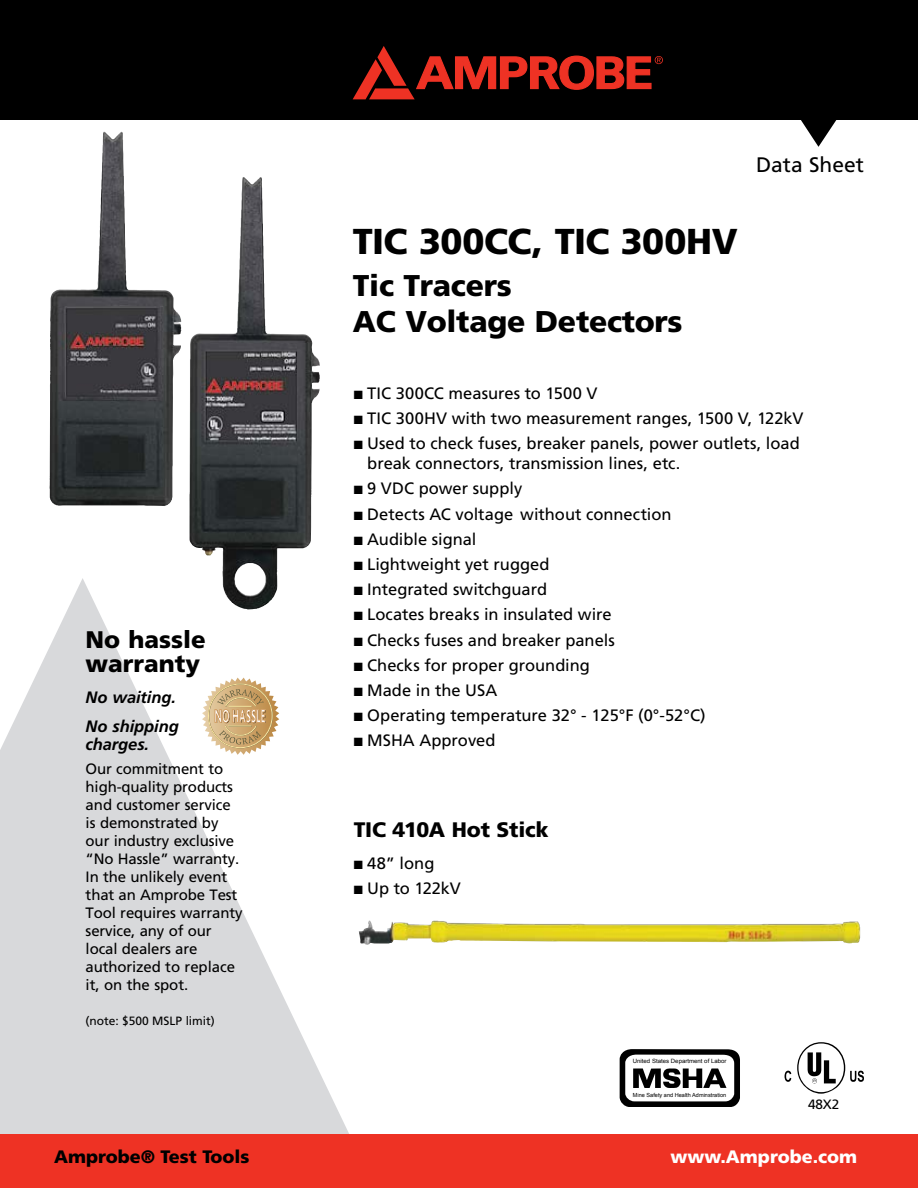
<style>
.page{position:relative;width:918px;height:1188px;background:#fff}
.page>*{position:absolute;margin:0;border:0;box-sizing:border-box;transform-origin:0 0}
.t1{font:900 36px "Frutiger";letter-spacing:-.02em;color:#000}
.t2{font:900 30px/36px "Frutiger";letter-spacing:-.01em;color:#000}
.t3{font:900 24px/24px "Frutiger";color:#000}
.t4{font:900 21px "Frutiger";letter-spacing:-.005em;color:#000}
.t5{font:21px "Frutiger";color:#000}
.t6{font:900 18px "Frutiger";color:#000}
.t7{font:900 18px "Frutiger";color:#fff}
.t8{font:16.5px/19.8px "Frutiger";color:#000}
.t9{font:italic 700 16.5px/28.5px "Frutiger";letter-spacing:-.005em;color:#000}
.t10{font:15px/18px "Frutiger";letter-spacing:-.01em;color:#000}
.t11{font:13.5px "Frutiger";color:#000}
.t12{font:12px "Frutiger";letter-spacing:-.005em;color:#000}
.t13{font:5.85px "Arial";color:#000}
.t14{font:5.7px "Arial";color:#000}
</style>
<div class="page">
<svg style="left:0;top:578px;width:359px;height:556px;fill:#d8d9db"></svg>
<div style="left:0;top:0;width:918px;height:120px;background:#000"></div>
<div style="left:0;top:1134px;width:918px;height:54px;background:#ee3224"></div>
<svg style="left:353px;top:46px;width:310px;height:53px"></svg>
<svg style="left:801px;top:120px;width:36px;height:27px"></svg>
<svg style="left:202px;top:678px;width:77px;height:77px"></svg>
<img style="left:49px;top:132px;width:126px;height:374px">
<img style="left:359px;top:920px;width:501px;height:25px">
<img style="left:189px;top:177px;width:83px;height:433px">
<svg style="left:620px;top:1049px;width:120px;height:58px"></svg>
<svg style="left:785px;top:1071px;width:6px;height:11px"></svg>
<svg style="left:797px;top:1042px;width:67px;height:52px"></svg>
<h3 class="t3" style="left:86px;top:627px;width:122px">No hassle warranty</h3>
<p class="t9" style="left:86px;top:683px;width:95px">No waiting.<br>No shipping</p>
<p class="t9" style="left:86px;top:730px;width:65px">charges.</p>
<p class="t10" style="left:86px;top:760px;width:158px">Our commitment to high-quality products and customer service is demonstrated by our industry exclusive “No Hassle” warranty.<br>In the unlikely event that an Amprobe Test<br>Tool requires warranty service, any of our local dealers are authorized to replace it, on the spot.</p>
<p class="t12" style="left:86px;top:1014px;width:131px">(note: $500 MSLP limit)</p>
<p class="t5" style="left:756px;top:153px;width:109px">Data Sheet</p>
<h1 class="t1" style="left:353px;top:219px;width:386px">TIC 300CC, TIC 300HV</h1>
<h2 class="t2" style="left:353px;top:267px;width:331px">Tic Tracers<br>AC Voltage Detectors</h2>
<p class="t8" style="left:354px;top:383px;width:245px">■ TIC 300CC measures to 1500 V</p>
<p class="t8" style="left:354px;top:408px;width:451px">■ TIC 300HV with two measurement ranges, 1500 V, 122kV</p>
<p class="t8" style="left:367px;top:434px;width:434px;text-indent:-13px">■ Used to check fuses, breaker panels, power outlets, load break connectors, transmission lines, etc.</p>
<p class="t8" style="left:354px;top:479px;width:170px">■ 9 VDC power supply</p>
<p class="t8" style="left:354px;top:504px;width:319px">■ Detects AC voltage without connection</p>
<p class="t8" style="left:354px;top:529px;width:124px">■ Audible signal</p>
<p class="t8" style="left:354px;top:554px;width:197px">■ Lightweight yet rugged</p>
<p class="t8" style="left:354px;top:579px;width:195px">■ Integrated switchguard</p>
<p class="t8" style="left:354px;top:605px;width:259px">■ Locates breaks in insulated wire</p>
<p class="t8" style="left:354px;top:630px;width:263px">■ Checks fuses and breaker panels</p>
<p class="t8" style="left:354px;top:655px;width:238px">■ Checks for proper grounding</p>
<p class="t8" style="left:354px;top:680px;width:145px">■ Made in the USA</p>
<p class="t8" style="left:354px;top:705px;width:353px">■ Operating temperature 32° - 125°F (0°-52°C)</p>
<p class="t8" style="left:354px;top:731px;width:143px">■ MSHA Approved</p>
<p class="t4" style="left:354px;top:817px;width:197px">TIC 410A Hot Stick</p>
<p class="t8" style="left:354px;top:853px;width:82px">■ 48” long</p>
<p class="t8" style="left:354px;top:879px;width:109px">■ Up to 122kV</p>
<p class="t13" style="left:633px;top:1058px;width:95px">United States Department of Labor</p>
<p class="t14" style="left:633px;top:1091px;width:95px">Mine Safety and Health Adminstration</p>
<p class="t11" style="left:808px;top:1096px;width:33px">48X2</p>
<p class="t6" style="left:54px;top:1146px;width:197px">Amprobe® Test Tools</p>
<p class="t7" style="left:670px;top:1146px;width:188px">www.Amprobe.com</p>
</div>
